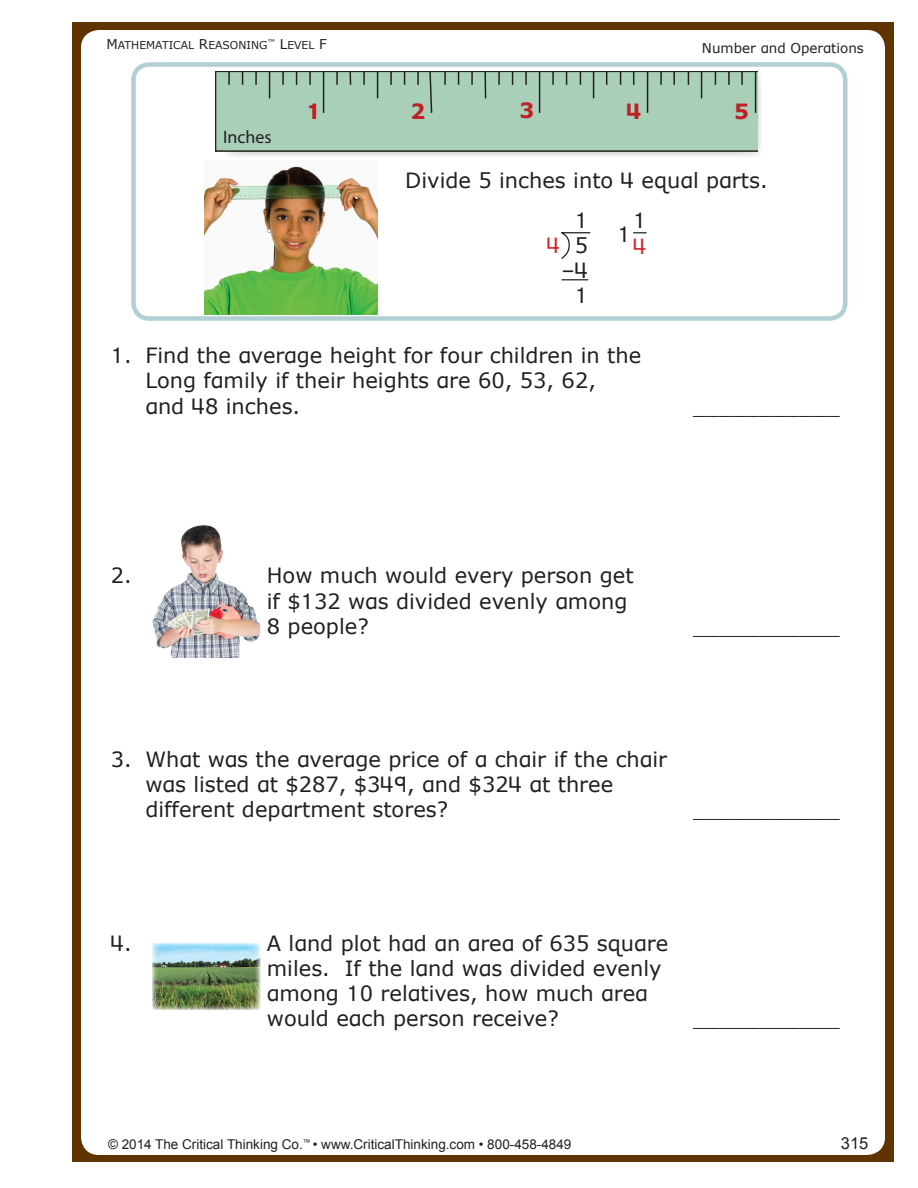
<style>
.page{position:relative;width:918px;height:1188px;background:#fff}
.page>*{position:absolute;margin:0;border:0;box-sizing:border-box;transform-origin:0 0}
.t1{font:21px/25.2px "BM Verdana";color:#231f20}
.t2{font:700 21px "BM Verdana";color:#be2024}
.t3{font:21px "BM Verdana";color:#d1232a}
.t4{font:18px "Myriad";color:#231f20}
.t5{font:16.5px "Arial";color:#231f20}
.t6{font:13.5px "Arial";color:#231f20}
.t7{font:13.5px "BM Verdana";color:#231f20}
.t8{font:10.8px "BM Verdana SC800";color:#231f20}
.s1{font-size:13.5px}
.s2{color:#d1232a}
</style>
<div class="page">
<div style="left:72px;top:22px;width:822px;height:1140px;background:#603400"></div>
<div style="left:81px;top:30px;width:804px;height:1125px;background:#fff;border-radius:18px"></div>
<div style="left:131px;top:62px;width:716px;height:259px;border:4px solid #b1cfd5;border-radius:16px"></div>
<div style="left:224px;top:71px;width:538px;height:87px;background:linear-gradient(to right,#e8e8e8,#e8e8e8)"></div>
<img style="left:152px;top:526px;width:108px;height:132px">
<img style="left:152px;top:943px;width:108px;height:67px">
<img style="left:205px;top:166px;width:172px;height:149px">
<svg style="left:562px;top:279px;width:26px;height:1px"></svg>
<svg style="left:561px;top:232px;width:30px;height:27px"></svg>
<svg style="left:633px;top:232px;width:14px;height:1px"></svg>
<div style="left:216px;top:71px;width:542px;height:81px;background:#a9cfb8"></div>
<hr style="left:323px;top:71px;width:1px;height:42px;background:#231f20">
<svg style="left:429px;top:71px;width:4px;height:43px"></svg>
<hr style="left:539px;top:71px;width:1px;height:42px;background:#231f20">
<hr style="left:647px;top:71px;width:1px;height:42px;background:#231f20">
<hr style="left:755px;top:71px;width:1px;height:42px;background:#231f20">
<svg style="left:269px;top:71px;width:1px;height:27px"></svg>
<svg style="left:255px;top:71px;width:2px;height:14px"></svg>
<svg style="left:242px;top:71px;width:1px;height:14px"></svg>
<svg style="left:228px;top:71px;width:2px;height:14px"></svg>
<svg style="left:282px;top:71px;width:2px;height:14px"></svg>
<svg style="left:296px;top:71px;width:1px;height:14px"></svg>
<svg style="left:309px;top:71px;width:2px;height:14px"></svg>
<svg style="left:377px;top:71px;width:1px;height:27px"></svg>
<svg style="left:336px;top:71px;width:2px;height:14px"></svg>
<svg style="left:349px;top:71px;width:2px;height:14px"></svg>
<svg style="left:363px;top:71px;width:2px;height:14px"></svg>
<svg style="left:390px;top:71px;width:2px;height:14px"></svg>
<svg style="left:404px;top:71px;width:1px;height:14px"></svg>
<svg style="left:417px;top:71px;width:2px;height:14px"></svg>
<hr style="left:484px;top:71px;width:2px;height:27px;background:#231f20">
<svg style="left:471px;top:71px;width:2px;height:14px"></svg>
<svg style="left:458px;top:71px;width:1px;height:14px"></svg>
<svg style="left:444px;top:71px;width:2px;height:14px"></svg>
<svg style="left:498px;top:71px;width:2px;height:14px"></svg>
<svg style="left:512px;top:71px;width:1px;height:14px"></svg>
<svg style="left:525px;top:71px;width:2px;height:14px"></svg>
<svg style="left:593px;top:71px;width:1px;height:27px"></svg>
<svg style="left:633px;top:71px;width:1px;height:14px"></svg>
<svg style="left:620px;top:71px;width:1px;height:14px"></svg>
<svg style="left:606px;top:71px;width:1px;height:14px"></svg>
<svg style="left:580px;top:71px;width:1px;height:14px"></svg>
<svg style="left:566px;top:71px;width:1px;height:14px"></svg>
<svg style="left:552px;top:71px;width:2px;height:14px"></svg>
<svg style="left:701px;top:71px;width:1px;height:27px"></svg>
<svg style="left:660px;top:71px;width:2px;height:14px"></svg>
<svg style="left:673px;top:71px;width:2px;height:14px"></svg>
<svg style="left:688px;top:71px;width:1px;height:14px"></svg>
<svg style="left:715px;top:71px;width:1px;height:14px"></svg>
<svg style="left:728px;top:71px;width:2px;height:14px"></svg>
<svg style="left:741px;top:71px;width:2px;height:14px"></svg>
<p class="t8" style="left:106px;top:39px;width:222px"><span class="s1">M</span>ATHEMATICAL <span class="s1">R</span>EASONING<sup>™</sup> <span class="s1">L</span>EVEL <span class="s1">F</span></p>
<p class="t7" style="left:702px;top:39px;width:164px">Number and Operations</p>
<p class="t4" style="left:223px;top:128px;width:50px">Inches</p>
<p class="t2" style="left:306px;top:98px;width:16px">1</p>
<p class="t2" style="left:410px;top:98px;width:16px">2</p>
<p class="t2" style="left:519px;top:97px;width:16px">3</p>
<p class="t2" style="left:626px;top:98px;width:16px">4</p>
<p class="t2" style="left:734px;top:98px;width:16px">5</p>
<p class="t1" style="left:405px;top:161px;width:364px;line-height:39.2px;text-align:center">Divide 5 inches into 4 equal parts.<br>1</p>
<p class="t1" style="left:547px;top:232px;width:43px;text-align:right"><span class="s2">4</span> 5 –4<br>1</p>
<p class="t1" style="left:633px;top:208px;width:15px">1</p>
<p class="t3" style="left:633px;top:233px;width:15px">4</p>
<p class="t1" style="left:618px;top:222px;width:15px">1</p>
<p class="t1" style="left:145px;top:343px;width:497px;text-indent:-35px">1. Find the average height for four children in the<br>Long family if their heights are 60, 53, 62,<br>and 48 inches.</p>
<p class="t1" style="left:693px;top:393px;width:148px">___________</p>
<p class="t1" style="left:111px;top:563px;width:22px">2.</p>
<p class="t1" style="left:267px;top:563px;width:368px">How much would every person get if $132 was divided evenly among<br>8 people?</p>
<p class="t1" style="left:693px;top:613px;width:148px">___________</p>
<p class="t1" style="left:145px;top:747px;width:523px;text-indent:-35px">3. What was the average price of a chair if the chair was listed at $287, $349, and $324 at three different department stores?</p>
<p class="t1" style="left:693px;top:797px;width:148px">___________</p>
<p class="t1" style="left:111px;top:930px;width:23px">4.</p>
<p class="t1" style="left:267px;top:930px;width:403px">A land plot had an area of 635 square miles. If the land was divided evenly among 10 relatives, how much area would each person receive?</p>
<p class="t1" style="left:693px;top:1006px;width:148px">___________</p>
<p class="t6" style="left:108px;top:1135px;width:465px">© 2014 The Critical Thinking Co.<sup>™</sup> • www.CriticalThinking.com • 800-458-4849</p>
<p class="t5" style="left:841px;top:1132px;width:29px">315</p>
</div>
